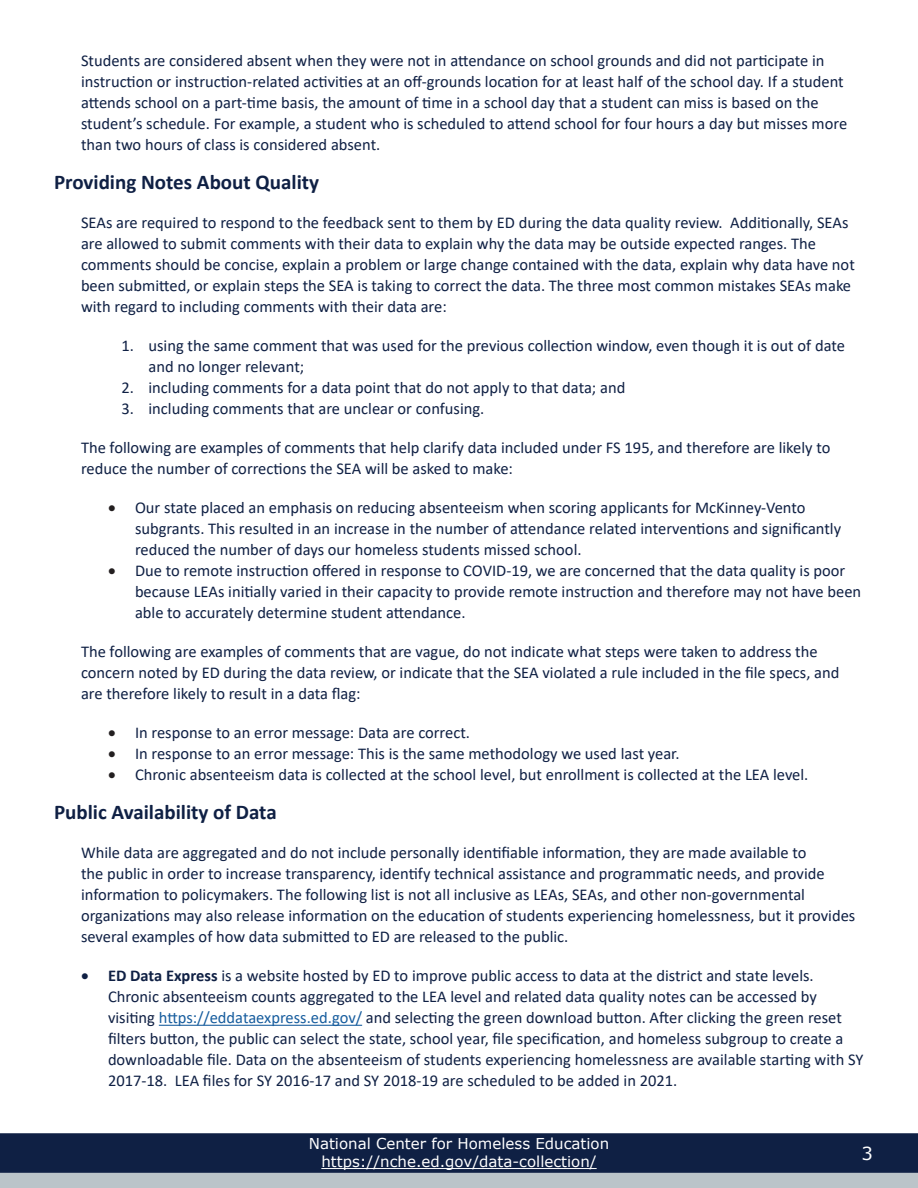
<style>
.page{position:relative;width:918px;height:1188px;background:#fff}
.page>*{position:absolute;margin:0;border:0;box-sizing:border-box;transform-origin:0 0}
.t1{font:700 21px "Calibri";color:#0f2044}
.t2{font:18px "Verdana";color:#fff}
.body{font:16.5px/21px "Calibri";color:#0f2044}
.t3{font:15px/18px "Verdana";color:#fff;text-align:center}
.s1{color:#231f20}
.s2{font-weight:700}
.s3{color:#175d9e}
</style>
<div class="page">
<svg style="left:0;top:1133px;width:918px;height:55px;background:#3f4e69"></svg>
<hr style="left:321px;top:1168px;width:276px;height:1px;background:#fff">
<hr style="left:159px;top:1025px;width:203px;height:1px;background:#175d9e">
<p class="body" style="left:81px;top:50px;width:768px">Students are considered absent when they were not in attendance on school grounds and did not participate in instruction or instruction-related activities at an off-grounds location for at least half of the school day. If a student attends school on a part-time basis, the amount of time in a school day that a student can miss is based on the student’s schedule. For example, a student who is scheduled to attend school for four hours a day but misses more than two hours of class is considered absent.</p>
<p class="t1" style="left:54px;top:168px;width:267px">Providing Notes About Quality</p>
<p class="body" style="left:81px;top:212px;width:775px">SEAs are required to respond to the feedback sent to them by ED during the data quality review. Additionally, SEAs are allowed to submit comments with their data to explain why the data may be outside expected ranges. The comments should be concise, explain a problem or large change contained with the data, explain why data have not been submitted, or explain steps the SEA is taking to correct the data. The three most common mistakes SEAs make with regard to including comments with their data are:</p>
<p class="body" style="left:148px;top:335px;width:698px;text-indent:-27px">1. using the same comment that was used for the previous collection window, even though it is out of date and no longer relevant;</p>
<p class="body" style="left:122px;top:377px;width:505px">2. including comments for a data point that do not apply to that data; and</p>
<p class="body" style="left:122px;top:398px;width:364px">3. including comments that are unclear or confusing.</p>
<p class="body" style="left:81px;top:437px;width:751px">The following are examples of comments that help clarify data included under FS 195, and therefore are likely to reduce the number of corrections the SEA will be asked to make:</p>
<p class="body" style="left:135px;top:497px;width:708px;text-indent:-27px"><span class="s1">•</span> Our state placed an emphasis on reducing absenteeism when scoring applicants for McKinney-Vento subgrants. This resulted in an increase in the number of attendance related interventions and significantly reduced the number of days our homeless students missed school.</p>
<p class="body" style="left:135px;top:560px;width:728px;text-indent:-27px"><span class="s1">•</span> Due to remote instruction offered in response to COVID-19, we are concerned that the data quality is poor because LEAs initially varied in their capacity to provide remote instruction and therefore may not have been able to accurately determine student attendance.</p>
<p class="body" style="left:81px;top:641px;width:760px">The following are examples of comments that are vague, do not indicate what steps were taken to address the concern noted by ED during the data review, or indicate that the SEA violated a rule included in the file specs, and are therefore likely to result in a data flag:</p>
<p class="body" style="left:108px;top:722px;width:364px"><span class="s1">•</span> In response to an error message: Data are correct.</p>
<p class="body" style="left:108px;top:743px;width:573px"><span class="s1">•</span> In response to an error message: This is the same methodology we used last year.</p>
<p class="body" style="left:108px;top:764px;width:702px"><span class="s1">•</span> Chronic absenteeism data is collected at the school level, but enrollment is collected at the LEA level.</p>
<p class="t1" style="left:54px;top:798px;width:224px">Public Availability of Data</p>
<p class="body" style="left:81px;top:842px;width:776px">While data are aggregated and do not include personally identifiable information, they are made available to<br>the public in order to increase transparency, identify technical assistance and programmatic needs, and provide information to policymakers. The following list is not all inclusive as LEAs, SEAs, and other non-governmental organizations may also release information on the education of students experiencing homelessness, but it provides several examples of how data submitted to ED are released to the public.</p>
<p class="body" style="left:108px;top:965px;width:757px;text-indent:-27px">• <span class="s2">ED Data Express</span> is a website hosted by ED to improve public access to data at the district and state levels.<br>Chronic absenteeism counts aggregated to the LEA level and related data quality notes can be accessed by visiting <span class="s3">https://eddataexpress.ed.gov/</span> and selecting the green download button. After clicking the green reset filters button, the public can select the state, school year, file specification, and homeless subgroup to create a downloadable file. Data on the absenteeism of students experiencing homelessness are available starting with SY 2017-18. LEA files for SY 2016-17 and SY 2018-19 are scheduled to be added in 2021.</p>
<p class="t3" style="left:309px;top:1135px;width:302px">National Center for Homeless Education https://nche.ed.gov/data-collection/</p>
<p class="t2" style="left:862px;top:1141px;width:13px">3</p>
</div>
